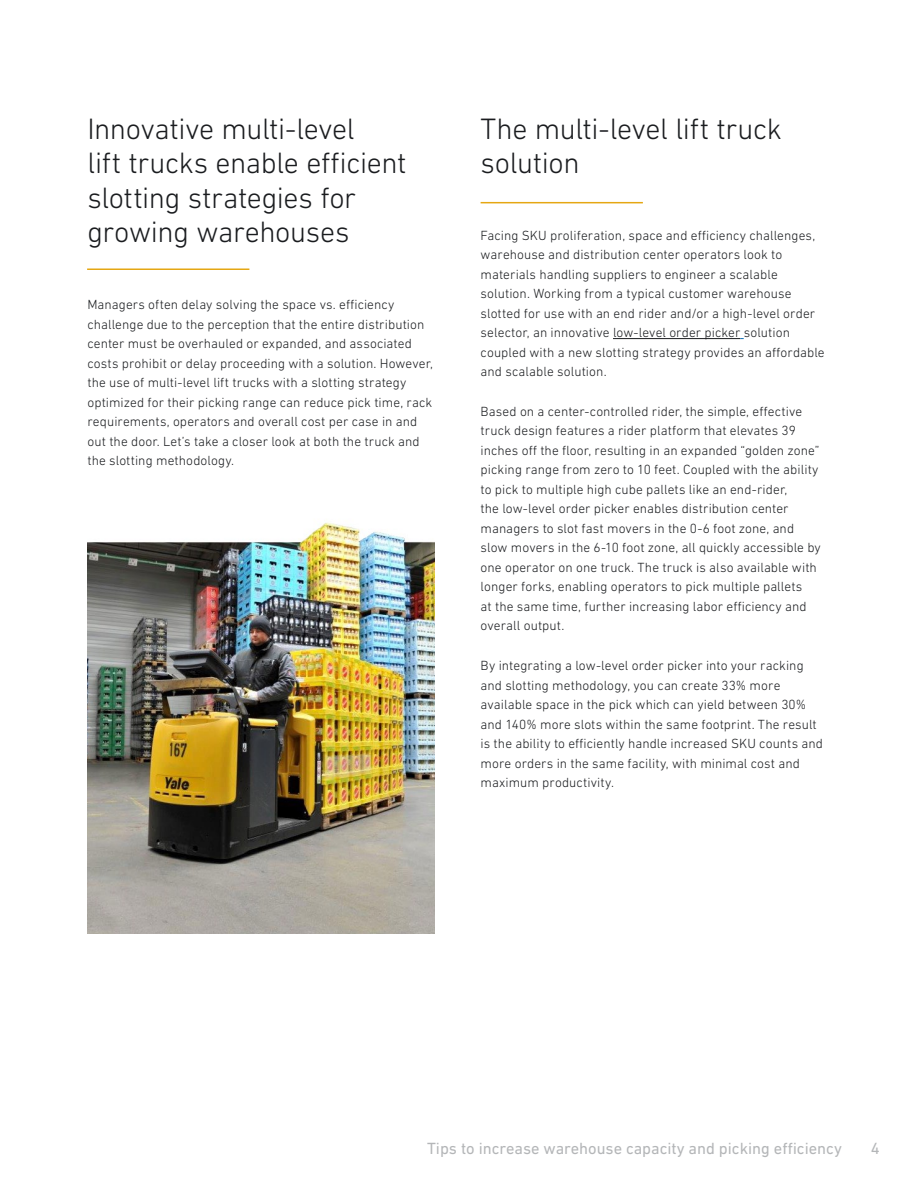
<style>
.page{position:relative;width:918px;height:1188px;background:#fff}
.page>*{position:absolute;margin:0;border:0;box-sizing:border-box;transform-origin:0 0}
.t1{font:300 30px/34.5px "DIN Next LT Pro";letter-spacing:-.015em;color:#1a1c1f}
.t2{font:16.5px "DIN Next LT Pro";color:#b4b6b8}
.t3{font:300 13.5px/19.5px "DIN Next LT Pro";letter-spacing:.005em;color:#1a1c1f}
</style>
<div class="page">
<hr style="left:613px;top:338px;width:127px;height:1px;background:#1a1c1f">
<hr style="left:87px;top:269px;width:162px;height:1px;background:#e5a713">
<hr style="left:481px;top:202px;width:162px;height:1px;background:#e5a713">
<img style="left:87px;top:522px;width:348px;height:411px">
<h1 class="t1" style="left:87px;top:111px;width:320px">Innovative multi-level<br>lift trucks enable efficient slotting strategies for growing warehouses</h1>
<p class="t3" style="left:87px;top:295px;width:347px">Managers often delay solving the space vs. efficiency challenge due to the perception that the entire distribution center must be overhauled or expanded, and associated costs prohibit or delay proceeding with a solution. However, the use of multi-level lift trucks with a slotting strategy optimized for their picking range can reduce pick time, rack requirements, operators and overall cost per case in and out the door. Let’s take a closer look at both the truck and the slotting methodology.</p>
<h1 class="t1" style="left:481px;top:111px;width:303px">The multi-level lift truck solution</h1>
<p class="t3" style="left:481px;top:225px;width:346px">Facing SKU proliferation, space and efficiency challenges, warehouse and distribution center operators look to materials handling suppliers to engineer a scalable solution. Working from a typical customer warehouse slotted for use with an end rider and/or a high-level order selector, an innovative low-level order picker solution coupled with a new slotting strategy provides an affordable and scalable solution.</p>
<p class="t3" style="left:481px;top:401px;width:342px">Based on a center-controlled rider, the simple, effective truck design features a rider platform that elevates 39 inches off the floor, resulting in an expanded “golden zone” picking range from zero to 10 feet. Coupled with the ability to pick to multiple high cube pallets like an end-rider,<br>the low-level order picker enables distribution center managers to slot fast movers in the 0-6 foot zone, and slow movers in the 6-10 foot zone, all quickly accessible by one operator on one truck. The truck is also available with longer forks, enabling operators to pick multiple pallets<br>at the same time, further increasing labor efficiency and overall output.</p>
<p class="t3" style="left:481px;top:656px;width:344px">By integrating a low-level order picker into your racking and slotting methodology, you can create 33% more available space in the pick which can yield between 30% and 140% more slots within the same footprint. The result is the ability to efficiently handle increased SKU counts and more orders in the same facility, with minimal cost and maximum productivity.</p>
<p class="t2" style="left:427px;top:1139px;width:416px">Tips to increase warehouse capacity and picking efficiency</p>
<p class="t2" style="left:871px;top:1139px;width:10px">4</p>
</div>
